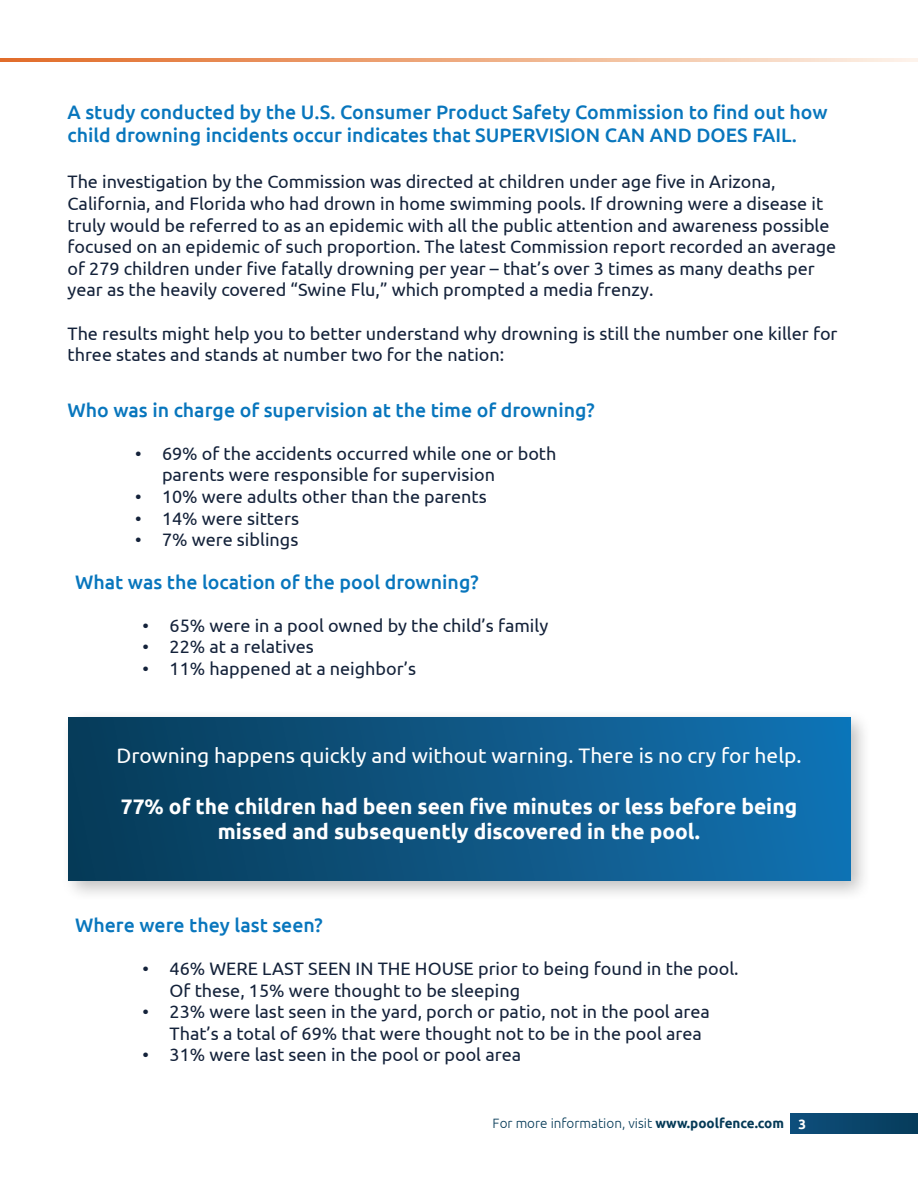
<style>
.page{position:relative;width:918px;height:1188px;background:#fff}
.page>*{position:absolute;margin:0;border:0;box-sizing:border-box;transform-origin:0 0}
.t1{font:700 21px/25.2px "Ubuntu";color:#fff;text-align:center}
.t2{font:21px "Ubuntu";color:#fff}
.t3{font:500 19.5px/23.4px "Ubuntu";color:#0876bd}
.t4{font:18px/21.6px "Ubuntu";color:#14223a}
.t5{font:300 13.5px "Ubuntu";color:#053a57}
.s1{font-weight:700}
.s2{font-weight:700;color:#fff}
</style>
<div class="page">
<div style="left:791px;top:1114px;width:127px;height:20px;background:linear-gradient(to right,#0e4e7c,#063c5b)"></div>
<svg style="left:0;top:58px;width:918px;height:4px;background:#eeac84"></svg>
<div style="left:60px;top:709px;width:813px;height:194px;background:#000;opacity:.25"></div>
<div style="left:69px;top:717px;width:781px;height:163px;background:linear-gradient(to right,#083a56,#1372b2)"></div>
<p class="t3" style="left:68px;top:99px;width:762px">A study conducted by the U.S. Consumer Product Safety Commission to find out how child drowning incidents occur indicates that SUPERVISION CAN AND DOES FAIL.</p>
<p class="t4" style="left:68px;top:171px;width:770px">The investigation by the Commission was directed at children under age five in Arizona, California, and Florida who had drown in home swimming pools. If drowning were a disease it truly would be referred to as an epidemic with all the public attention and awareness possible focused on an epidemic of such proportion. The latest Commission report recorded an average of 279 children under five fatally drowning per year – that’s over 3 times as many deaths per year as the heavily covered “Swine Flu,” which prompted a media frenzy.</p>
<p class="t4" style="left:68px;top:322px;width:772px">The results might help you to better understand why drowning is still the number one killer for three states and stands at number two for the nation:</p>
<p class="t3" style="left:68px;top:397px;width:529px">Who was in charge of supervision at the time of drowning?</p>
<p class="t4" style="left:162px;top:442px;width:396px;text-indent:-27px">• 69% of the accidents occurred while one or both parents were responsible for supervision</p>
<p class="t4" style="left:135px;top:485px;width:353px">• 10% were adults other than the parents</p>
<p class="t4" style="left:135px;top:507px;width:166px">• 14% were sitters</p>
<p class="t4" style="left:135px;top:528px;width:165px">• 7% were siblings</p>
<p class="t3" style="left:75px;top:569px;width:405px">What was the location of the pool drowning?</p>
<p class="t4" style="left:143px;top:614px;width:407px">• 65% were in a pool owned by the child’s family</p>
<p class="t4" style="left:143px;top:636px;width:173px">• 22% at a relatives</p>
<p class="t4" style="left:143px;top:657px;width:275px">• 11% happened at a neighbor’s</p>
<p class="t2" style="left:116px;top:743px;width:687px">Drowning happens quickly and without warning. There is no cry for help.</p>
<p class="t1" style="left:121px;top:793px;width:678px">77% of the children had been seen five minutes or less before being missed and subsequently discovered in the pool.</p>
<p class="t3" style="left:75px;top:912px;width:249px">Where were they last seen?</p>
<p class="t4" style="left:170px;top:957px;width:571px;text-indent:-27px">• 46% WERE LAST SEEN IN THE HOUSE prior to being found in the pool.<br>Of these, 15% were thought to be sleeping</p>
<p class="t4" style="left:170px;top:1000px;width:542px;text-indent:-27px">• 23% were last seen in the yard, porch or patio, not in the pool area<br>That’s a total of 69% that were thought not to be in the pool area</p>
<p class="t4" style="left:143px;top:1044px;width:380px">• 31% were last seen in the pool or pool area</p>
<p class="t5" style="left:493px;top:1115px;width:315px">For more information, visit <span class="s1">www.poolfence.com</span> <span class="s2">3</span></p>
</div>
